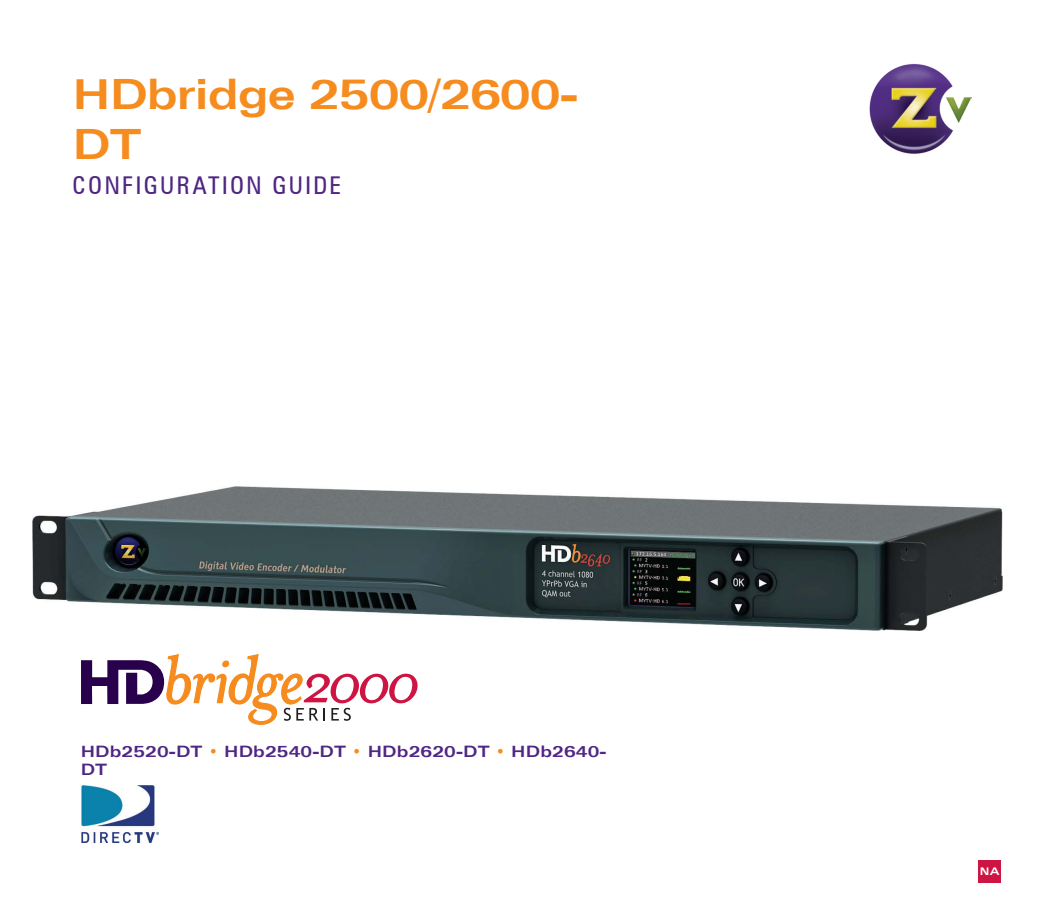
<style>
.page{position:relative;width:1040px;height:914px;background:#fff}
.page>*{position:absolute;margin:0;border:0;box-sizing:border-box;transform-origin:0 0}
.Head_for_Main_Steps{font:700 expanded 41.82px/50.1px "Zurich BT";letter-spacing:-.025em;color:#f68b1e}
.Head_for_Main_Steps-2{font:condensed 24.5px "Zurich BT";letter-spacing:.1em;color:#4f2683}
.subheads_bold{font:700 expanded 15.75px/17.5px "Zurich BT";letter-spacing:.01em;color:#4f2683}
.body_7_pt{font:700 expanded 10.5px "Zurich BT";color:#fff}
.s1{color:#f68b1e}
</style>
<div class="page">
<img style="left:869px;top:64px;width:102px;height:90px">
<svg style="left:81px;top:654px;width:336px;height:71px"></svg>
<img style="left:81px;top:785px;width:77px;height:57px">
<div style="left:978px;top:859px;width:23px;height:23px;background:#ce1443"></div>
<img style="left:33px;top:486px;width:969px;height:144px">
<p class="Head_for_Main_Steps" style="left:73px;top:69px;width:507px">HDbridge 2500/2600-<br>DT</p>
<p class="Head_for_Main_Steps-2" style="left:73px;top:170px;width:270px">CONFIGURATION GUIDE</p>
<p class="subheads_bold" style="left:81px;top:742px;width:527px">HDb2520-DT <span class="s1">•</span> HDb2540-DT <span class="s1">•</span> HDb2620-DT <span class="s1">•</span> HDb2640-<br>DT</p>
<p class="body_7_pt" style="left:980px;top:864px;width:21px">NA</p>
</div>
